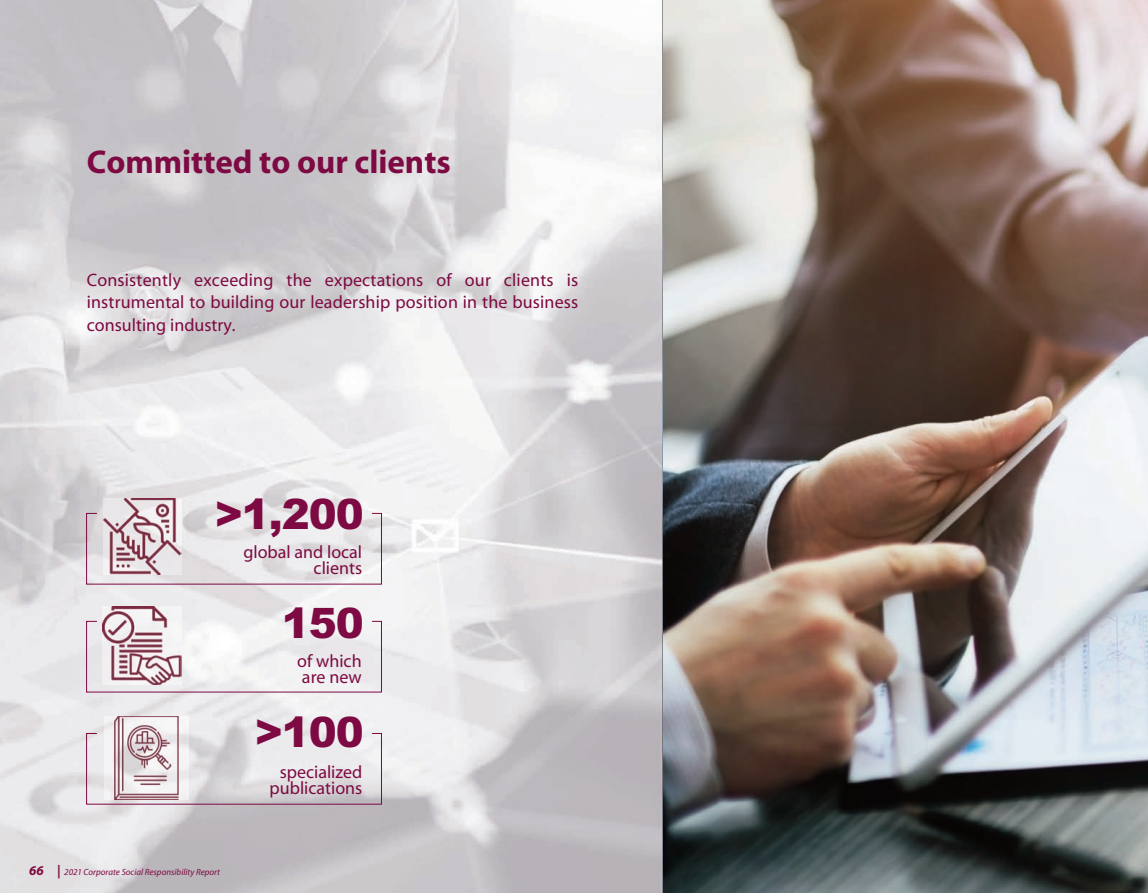
<style>
.page{position:relative;width:1148px;height:893px;background:#fff}
.page>*{position:absolute;margin:0;border:0;box-sizing:border-box;transform-origin:0 0}
.t1{font:900 42px "Arial";letter-spacing:-.025em;color:#7d0a42}
.t2{font:700 33px "Myriad";color:#7d0a42}
.t3{font:18px/16.5px "Myriad";color:#7d0a42;text-align:justify}
.t4{font:italic 9px "Myriad";color:#7d0a42}
.s1{font-weight:700;font-size:13.5px}
</style>
<div class="page">
<img style="left:0;top:0;width:664px;height:893px">
<svg style="left:86px;top:512px;width:296px;height:73px;background:#e3dee2"></svg>
<img style="left:103px;top:498px;width:78px;height:76px">
<img style="left:103px;top:606px;width:78px;height:14px">
<img style="left:104px;top:716px;width:84px;height:16px">
<svg style="left:86px;top:620px;width:296px;height:73px"></svg>
<svg style="left:86px;top:732px;width:296px;height:73px;background:#dbd3d7"></svg>
<img style="left:664px;top:0;width:484px;height:893px">
<h2 class="t2" style="left:87px;top:145px;width:365px">Committed to our clients</h2>
<p class="t3" style="left:87px;top:269px;width:493px;line-height:22.5px">Consistently exceeding the expectations of our clients is instrumental to building our leadership position in the business consulting industry.</p>
<h1 class="t1" style="left:215px;top:489px;width:150px">&gt;1,200</h1>
<p class="t3" style="left:243px;top:544px;width:120px;text-align:right">global and local clients</p>
<h1 class="t1" style="left:282px;top:598px;width:83px">150</h1>
<p class="t3" style="left:297px;top:653px;width:66px">of which are new</p>
<p class="t4" style="left:29px;top:868px;width:192px"><span class="s1">66 |</span> 2021 Corporate Social Responsibility Report</p>
<h1 class="t1" style="left:255px;top:708px;width:110px">&gt;100</h1>
<p class="t3" style="left:270px;top:764px;width:94px;text-align:center">specialized publications</p>
</div>
